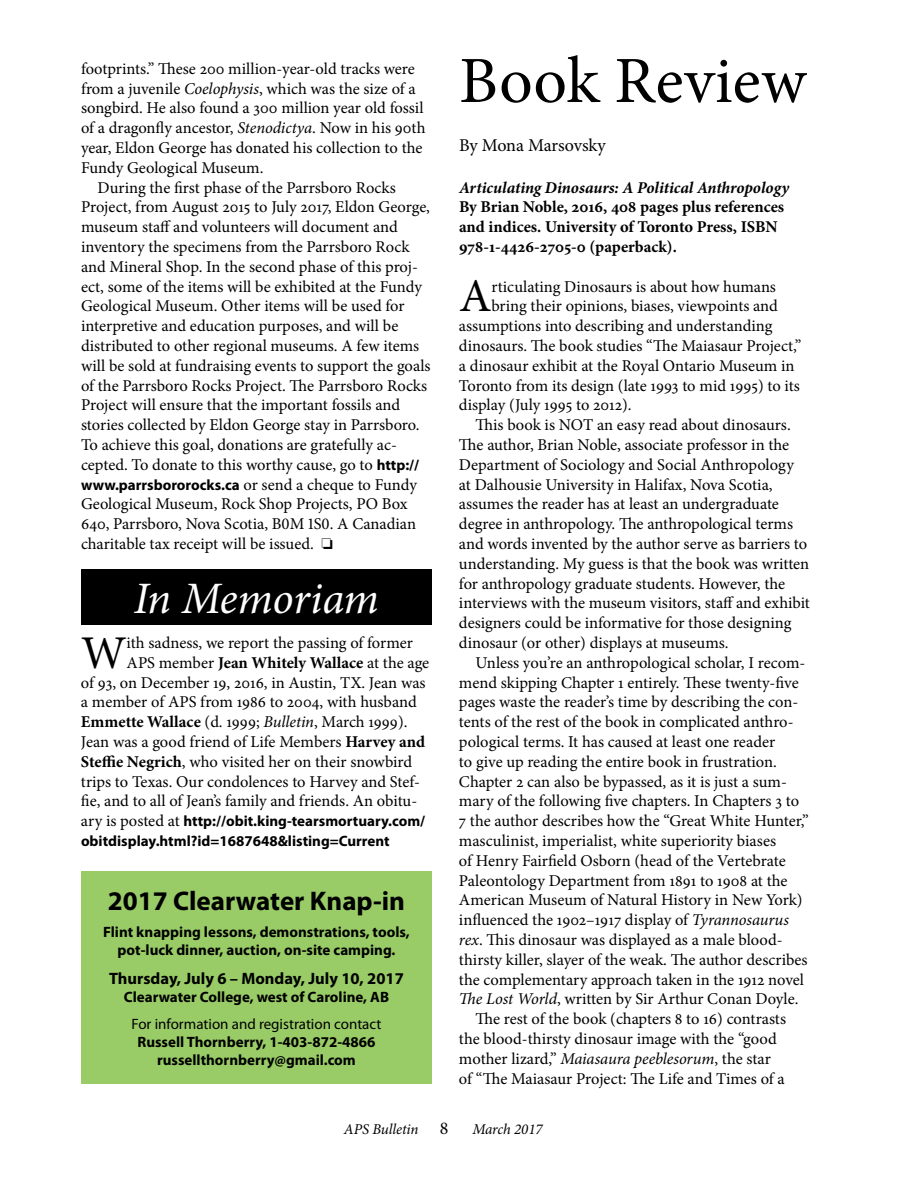
<style>
.page{position:relative;width:918px;height:1188px;background:#fff}
.page>*{position:absolute;margin:0;border:0;box-sizing:border-box;transform-origin:0 0}
.t1{font:66px "Minion Pro";letter-spacing:.01em;color:#000}
.t2{font:46.95px "Minion Pro";color:#000}
.t3{font:italic 45px "Minion Pro";letter-spacing:-.01em;color:#fff}
.t4{font:700 27px "Myriad Pro";color:#000}
.t5{font:18px "Minion Pro";letter-spacing:-.005em;color:#000}
.t6{font:16.5px/19.8px "Minion Pro";color:#000}
.t7{font:700 16.5px/19.8px "Minion Pro";color:#000}
.t8{font:italic 700 16.5px "Minion Pro";letter-spacing:-.005em;color:#000}
.t9{font:700 16.5px "Myriad Pro";color:#000}
.t10{font:700 15px/18px "Myriad Pro";color:#000;text-align:center}
.t11{font:15px "Myriad Pro";color:#000}
.t12{font:italic 15px "Minion Pro";letter-spacing:-.005em;color:#000}
.s1{font-style:italic}
.s2{font-family:"Myriad Pro";font-weight:700;font-size:15px}
.s3{font-family:"Minion Pro";font-weight:400;font-size:16.5px}
.s4{font-weight:400}
.s5{font-weight:700}
.s6{font-style:normal;font-size:18px}
</style>
<div class="page">
<div style="left:81px;top:871px;width:351px;height:213px;background:#9c6"></div>
<div style="left:81px;top:569px;width:351px;height:56px;background:#000"></div>
<p class="t6" style="left:81px;top:59px;width:335px">footprints.” These 200 million-year-old tracks were</p>
<p class="t6" style="left:81px;top:79px;width:336px">from a juvenile <span class="s1">Coelophysis</span>, which was the size of a</p>
<p class="t6" style="left:81px;top:98px;width:344px">songbird. He also found a 300 million year old fossil</p>
<p class="t6" style="left:81px;top:118px;width:346px">of a dragonfly ancestor, <span class="s1">Stenodictya</span>. Now in his 90th</p>
<p class="t6" style="left:81px;top:138px;width:343px">year, Eldon George has donated his collection to the</p>
<p class="t6" style="left:81px;top:158px;width:184px">Fundy Geological Museum.</p>
<p class="t6" style="left:98px;top:178px;width:300px">During the first phase of the Parrsboro Rocks</p>
<p class="t6" style="left:81px;top:197px;width:351px">Project, from August 2015 to July 2017, Eldon George,</p>
<p class="t6" style="left:81px;top:217px;width:318px">museum staff and volunteers will document and</p>
<p class="t6" style="left:81px;top:237px;width:330px">inventory the specimens from the Parrsboro Rock</p>
<p class="t6" style="left:81px;top:257px;width:338px">and Mineral Shop. In the second phase of this proj-</p>
<p class="t6" style="left:81px;top:277px;width:342px">ect, some of the items will be exhibited at the Fundy</p>
<p class="t6" style="left:81px;top:296px;width:325px">Geological Museum. Other items will be used for</p>
<p class="t6" style="left:81px;top:316px;width:319px">interpretive and education purposes, and will be</p>
<p class="t6" style="left:81px;top:336px;width:340px">distributed to other regional museums. A few items</p>
<p class="t6" style="left:81px;top:356px;width:351px">will be sold at fundraising events to support the goals</p>
<p class="t6" style="left:81px;top:376px;width:348px">of the Parrsboro Rocks Project. The Parrsboro Rocks</p>
<p class="t6" style="left:81px;top:395px;width:321px">Project will ensure that the important fossils and</p>
<p class="t6" style="left:81px;top:415px;width:340px">stories collected by Eldon George stay in Parrsboro.</p>
<p class="t6" style="left:81px;top:435px;width:318px">To achieve this goal, donations are gratefully ac-</p>
<p class="t6" style="left:81px;top:455px;width:340px">cepted. To donate to this worthy cause, go to <span class="s2">http://</span></p>
<p class="t10" style="left:81px;top:475px;width:338px">www.parrsbororocks.ca <span class="s3">or send a cheque to Fundy</span></p>
<p class="t6" style="left:81px;top:494px;width:337px">Geological Museum, Rock Shop Projects, PO Box<br>640, Parrsboro, Nova Scotia, B0M 1S0. A Canadian charitable tax receipt will be issued. □</p>
<h3 class="t3" style="left:134px;top:568px;width:247px">In Memoriam</h3>
<h2 class="t2" style="left:81px;top:621px;width:47px">W</h2>
<p class="t6" style="left:127px;top:633px;width:288px">ith sadness, we report the passing of former</p>
<p class="t7" style="left:127px;top:652px;width:304px"><span class="s4">APS member</span> Jean Whitely Wallace <span class="s4">at the age</span></p>
<p class="t6" style="left:81px;top:673px;width:346px">of 93, on December 19, 2016, in Austin, TX. Jean was</p>
<p class="t6" style="left:81px;top:692px;width:337px">a member of APS from 1986 to 2004, with husband</p>
<p class="t6" style="left:81px;top:712px;width:328px"><span class="s5">Emmette Wallace</span> (d. 1999; <span class="s1">Bulletin</span>, March 1999).</p>
<p class="t6" style="left:81px;top:732px;width:346px">Jean was a good friend of Life Members <span class="s5">Harvey and</span></p>
<p class="t6" style="left:81px;top:752px;width:333px"><span class="s5">Steffie Negrich</span>, who visited her on their snowbird</p>
<p class="t6" style="left:81px;top:772px;width:341px">trips to Texas. Our condolences to Harvey and Stef-</p>
<p class="t6" style="left:81px;top:791px;width:338px">fie, and to all of Jean’s family and friends. An obitu-</p>
<p class="t10" style="left:81px;top:811px;width:346px;line-height:19.8px;text-align:left"><span class="s3">ary is posted at</span> http://obit.king-tearsmortuary.com/ obitdisplay.html?id=1687648&amp;listing=Current</p>
<h3 class="t4" style="left:108px;top:884px;width:299px">2017 Clearwater Knap-in</h3>
<p class="t10" style="left:103px;top:923px;width:308px">Flint knapping lessons, demonstrations, tools, pot-luck dinner, auction, on-site camping.</p>
<p class="t9" style="left:109px;top:968px;width:296px">Thursday, July 6 – Monday, July 10, 2017</p>
<p class="t10" style="left:124px;top:988px;width:267px">Clearwater College, west of Caroline, AB</p>
<p class="t11" style="left:132px;top:1015px;width:251px">For information and registration contact</p>
<p class="t10" style="left:138px;top:1033px;width:239px">Russell Thornberry, 1-403-872-4866 russellthornberry@gmail.com</p>
<h1 class="t1" style="left:459px;top:37px;width:349px">Book Review</h1>
<p class="t5" style="left:459px;top:133px;width:148px">By Mona Marsovsky</p>
<p class="t8" style="left:459px;top:176px;width:332px">Articulating Dinosaurs: A Political Anthropology</p>
<p class="t7" style="left:459px;top:197px;width:327px">By Brian Noble, 2016, 408 pages plus references and indices. University of Toronto Press, ISBN<br>978-1-4426-2705-0 (paperback).</p>
<h2 class="t2" style="left:459px;top:265px;width:34px">A</h2>
<p class="t6" style="left:491px;top:277px;width:286px">rticulating Dinosaurs is about how humans</p>
<p class="t6" style="left:491px;top:296px;width:288px">bring their opinions, biases, viewpoints and</p>
<p class="t6" style="left:459px;top:316px;width:315px">assumptions into describing and understanding</p>
<p class="t6" style="left:459px;top:336px;width:344px">dinosaurs. The book studies “The Maiasaur Project,”</p>
<p class="t6" style="left:459px;top:356px;width:337px">a dinosaur exhibit at the Royal Ontario Museum in</p>
<p class="t6" style="left:459px;top:376px;width:342px">Toronto from its design (late 1993 to mid 1995) to its</p>
<p class="t6" style="left:459px;top:395px;width:174px">display (July 1995 to 2012).</p>
<p class="t6" style="left:475px;top:415px;width:317px">This book is NOT an easy read about dinosaurs.</p>
<p class="t6" style="left:459px;top:435px;width:332px">The author, Brian Noble, associate professor in the</p>
<p class="t6" style="left:459px;top:455px;width:336px">Department of Sociology and Social Anthropology</p>
<p class="t6" style="left:459px;top:475px;width:315px">at Dalhousie University in Halifax, Nova Scotia,</p>
<p class="t6" style="left:459px;top:494px;width:322px">assumes the reader has at least an undergraduate</p>
<p class="t6" style="left:459px;top:514px;width:336px">degree in anthropology. The anthropological terms</p>
<p class="t6" style="left:459px;top:534px;width:350px">and words invented by the author serve as barriers to</p>
<p class="t6" style="left:459px;top:554px;width:352px">understanding. My guess is that the book was written</p>
<p class="t6" style="left:459px;top:574px;width:328px">for anthropology graduate students. However, the</p>
<p class="t6" style="left:459px;top:593px;width:353px">interviews with the museum visitors, staff and exhibit</p>
<p class="t6" style="left:459px;top:613px;width:334px">designers could be informative for those designing</p>
<p class="t6" style="left:459px;top:633px;width:271px">dinosaur (or other) displays at museums.</p>
<p class="t6" style="left:475px;top:653px;width:331px">Unless you’re an anthropological scholar, I recom-</p>
<p class="t6" style="left:459px;top:673px;width:341px">mend skipping Chapter 1 entirely. These twenty-five</p>
<p class="t6" style="left:459px;top:692px;width:341px">pages waste the reader’s time by describing the con-</p>
<p class="t6" style="left:459px;top:712px;width:336px">tents of the rest of the book in complicated anthro-</p>
<p class="t6" style="left:459px;top:732px;width:318px">pological terms. It has caused at least one reader</p>
<p class="t6" style="left:459px;top:752px;width:319px">to give up reading the entire book in frustration.</p>
<p class="t6" style="left:459px;top:772px;width:329px">Chapter 2 can also be bypassed, as it is just a sum-</p>
<p class="t6" style="left:459px;top:791px;width:342px">mary of the following five chapters. In Chapters 3 to</p>
<p class="t6" style="left:459px;top:811px;width:351px">7 the author describes how the “Great White Hunter,”</p>
<p class="t6" style="left:459px;top:831px;width:319px">masculinist, imperialist, white superiority biases</p>
<p class="t6" style="left:459px;top:851px;width:328px">of Henry Fairfield Osborn (head of the Vertebrate</p>
<p class="t6" style="left:459px;top:871px;width:330px">Paleontology Department from 1891 to 1908 at the</p>
<p class="t6" style="left:459px;top:890px;width:345px">American Museum of Natural History in New York)</p>
<p class="t6" style="left:459px;top:910px;width:332px">influenced the 1902–1917 display of <span class="s1">Tyrannosaurus</span></p>
<p class="t6" style="left:459px;top:930px;width:325px"><span class="s1">rex</span>. This dinosaur was displayed as a male blood-</p>
<p class="t6" style="left:459px;top:950px;width:350px">thirsty killer, slayer of the weak. The author describes</p>
<p class="t6" style="left:459px;top:970px;width:347px">the complementary approach taken in the 1912 novel</p>
<p class="t6" style="left:459px;top:989px;width:341px"><span class="s1">The Lost World</span>, written by Sir Arthur Conan Doyle.</p>
<p class="t6" style="left:475px;top:1009px;width:312px">The rest of the book (chapters 8 to 16) contrasts</p>
<p class="t6" style="left:459px;top:1029px;width:319px">the blood-thirsty dinosaur image with the “good</p>
<p class="t6" style="left:459px;top:1049px;width:313px">mother lizard,” <span class="s1">Maiasaura peeblesorum</span>, the star</p>
<p class="t6" style="left:459px;top:1069px;width:327px">of “The Maiasaur Project: The Life and Times of a</p>
<p class="t12" style="left:344px;top:1119px;width:106px">APS Bulletin <span class="s6">8</span></p>
<p class="t12" style="left:472px;top:1119px;width:71px">March 2017</p>
</div>
